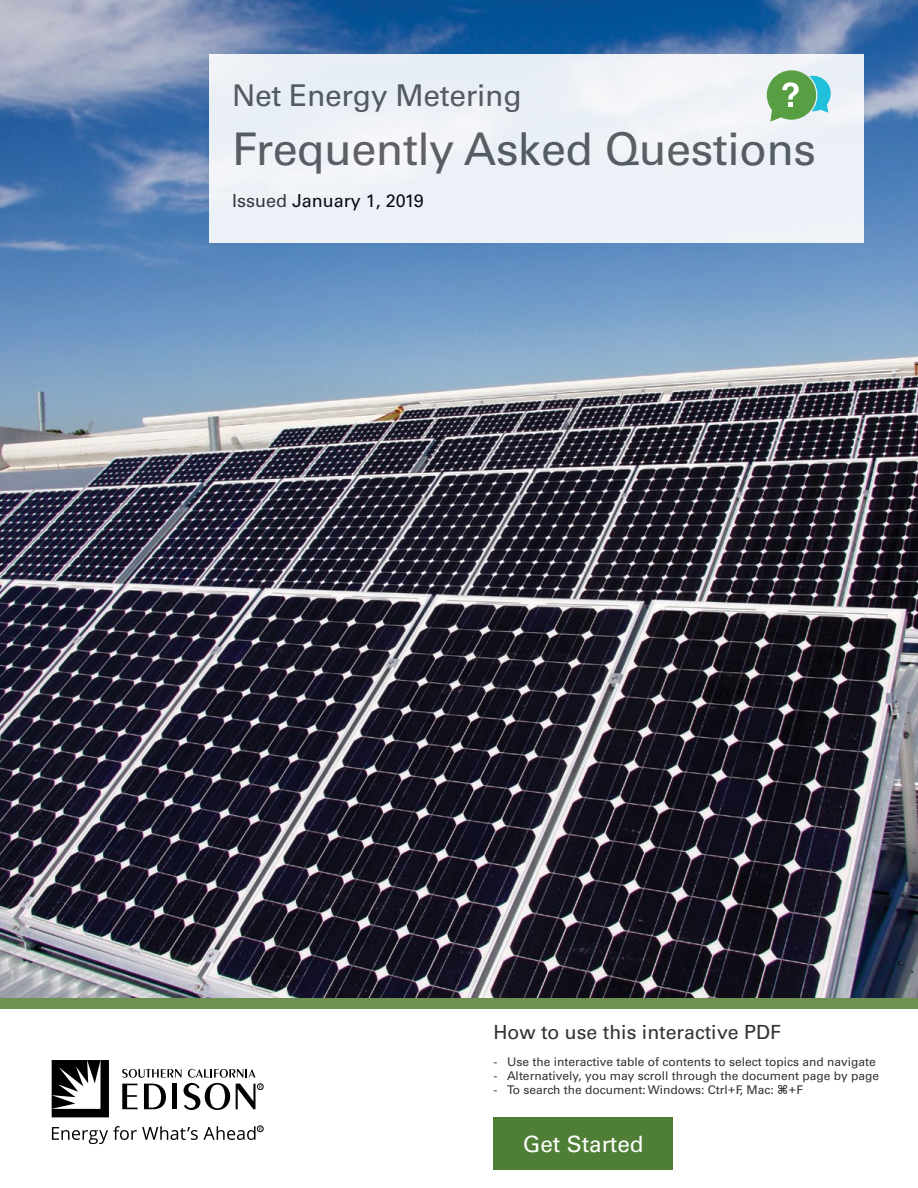
<style>
.page{position:relative;width:918px;height:1188px;background:#fff}
.page>*{position:absolute;margin:0;border:0;box-sizing:border-box;transform-origin:0 0}
.t1{font:45px "Univers LT Std";letter-spacing:-.01em;color:#58595b}
.t2{font:30px "Univers LT Std";letter-spacing:-.01em;color:#58595b}
.t3{font:22.5px "Univers LT Std";color:#fff}
.t4{font:19.5px "Univers LT Std";color:#333}
.t5{font:18px "Univers LT Std";color:#000}
.LI_Title{font:12px "Univers LT Std";color:#333}
.LI_Label{font:12px "Univers LT Std";color:#333}
.s1{color:#333}
.s2{font-family:"Lucida Grande";font-weight:700}
</style>
<div class="page">
<img style="left:0;top:0;width:918px;height:998px">
<div style="left:0;top:998px;width:918px;height:11px;background:#6e9052"></div>
<div style="left:210px;top:54px;width:654px;height:189px;background:#ecf1f7"></div>
<svg style="left:767px;top:70px;width:64px;height:52px"></svg>
<svg style="left:52px;top:1060px;width:57px;height:57px"></svg>
<svg style="left:122px;top:1069px;width:141px;height:41px"></svg>
<svg style="left:52px;top:1126px;width:211px;height:18px"></svg>
<div style="left:494px;top:1117px;width:179px;height:53px;background:#4f7f37"></div>
<h2 class="t2" style="left:232px;top:78px;width:291px">Net Energy Metering</h2>
<h1 class="t1" style="left:232px;top:123px;width:586px">Frequently Asked Questions</h1>
<h3 class="t5" style="left:232px;top:190px;width:193px"><span class="s1">Issued</span> January 1, 2019</h3>
<p class="t4" style="left:494px;top:1021px;width:289px">How to use this interactive PDF</p>
<p class="LI_Label" style="left:494px;top:1055px;width:5px">-</p>
<p class="LI_Title" style="left:507px;top:1055px;width:370px">Use the interactive table of contents to select topics and navigate</p>
<p class="LI_Label" style="left:494px;top:1068px;width:5px">-</p>
<p class="LI_Title" style="left:507px;top:1068px;width:374px">Alternatively, you may scroll through the document page by page</p>
<p class="LI_Label" style="left:494px;top:1083px;width:5px">-</p>
<p class="LI_Title" style="left:507px;top:1083px;width:298px">To search the document: Windows: Ctrl+F, Mac: <span class="s2">⌘</span>+F</p>
<p class="t3" style="left:523px;top:1130px;width:122px">Get Started</p>
</div>
